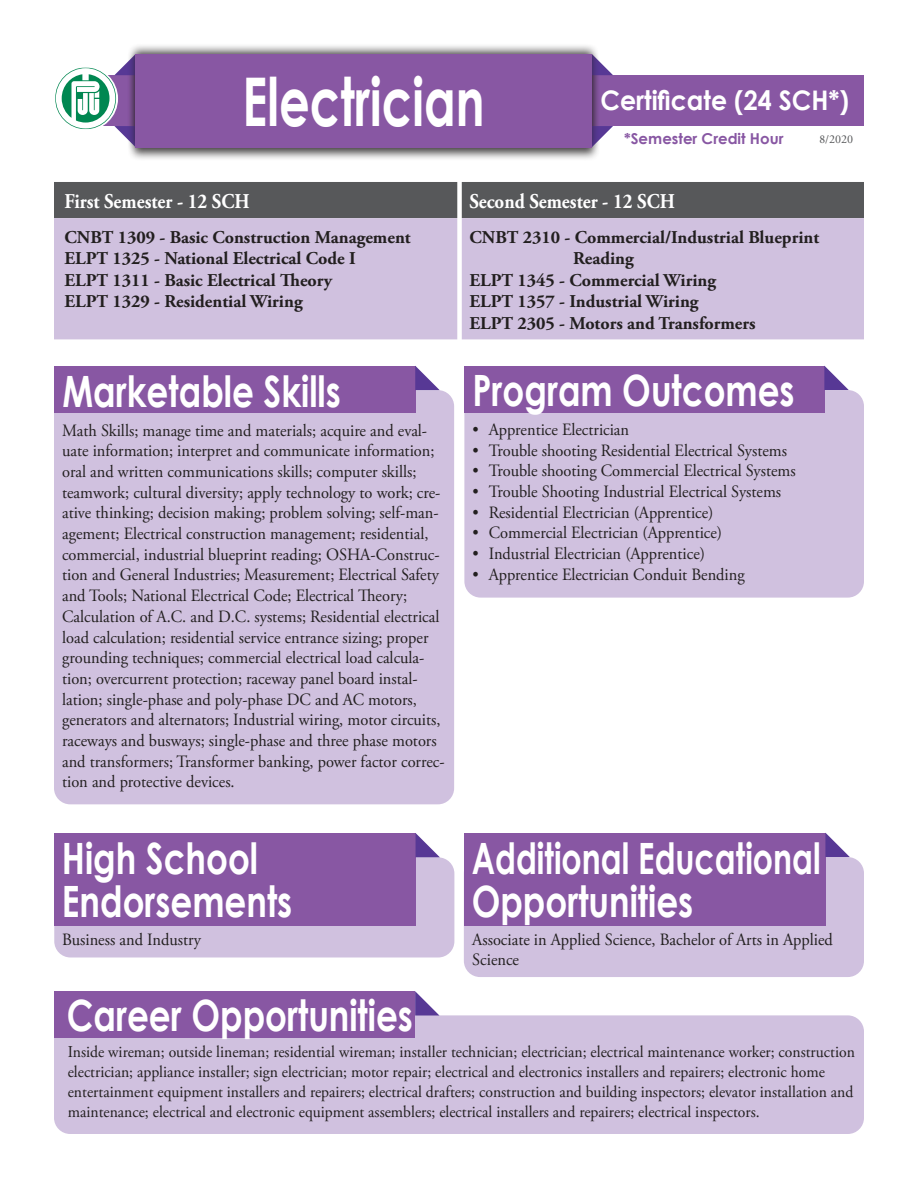
<style>
.page{position:relative;width:918px;height:1188px;background:#fff}
.page>*{position:absolute;margin:0;border:0;box-sizing:border-box;transform-origin:0 0}
.t1{font:700 67.2px "Century Gothic";color:#fff;scale:.71 1}
.t2{font:700 43.2px/43.2px "Century Gothic";color:#fff;scale:.79 1}
.t3{font:700 43.2px/43.2px "Century Gothic";color:#fff;scale:.73 1}
.t4{font:700 27px "Century Gothic";color:#fff;scale:.93 1}
.t5{font:700 21px "Adobe Garamond Pro";color:#fff;scale:.9 1}
.t6{font:700 18px/21.6px "Adobe Garamond Pro";color:#221f1f}
.t7{font:17.25px/20.7px "Adobe Garamond Pro";color:#221f1f;scale:.95 1}
.t8{font:16.5px/19.8px "Adobe Garamond Pro";color:#221f1f;scale:.95 1}
.t9{font:700 15px "Century Gothic";color:#8857a3}
.t10{font:12px "Adobe Garamond Pro";color:#57585a}
.s1{font-family:"Minion Pro"}
</style>
<div class="page">
<div style="left:54px;top:390px;width:400px;height:414px;background:#d0c1df;border-radius:16px"></div>
<div style="left:88px;top:75px;width:775px;height:51px;background:#8857a3"></div>
<div style="left:54px;top:182px;width:810px;height:36px;background:#57585a"></div>
<div style="left:54px;top:218px;width:810px;height:121px;background:#d0c1df"></div>
<div style="left:54px;top:366px;width:361px;height:46px;background:#8857a3"></div>
<div style="left:127px;top:51px;width:473px;height:110px;background:#221f1f;opacity:.75"></div>
<svg style="left:600px;top:62px;width:13px;height:13px"></svg>
<svg style="left:600px;top:126px;width:13px;height:13px"></svg>
<div style="left:127px;top:44px;width:473px;height:109px;background:#221f1f;opacity:.75"></div>
<div style="left:135px;top:54px;width:457px;height:93px;background:#8857a3"></div>
<div style="left:464px;top:390px;width:400px;height:208px;background:#d0c1df;border-radius:16px"></div>
<div style="left:54px;top:1015px;width:810px;height:119px;background:#d0c1df;border-radius:16px"></div>
<div style="left:464px;top:366px;width:360px;height:46px;background:#8857a3"></div>
<svg style="left:824px;top:366px;width:25px;height:24px"></svg>
<svg style="left:415px;top:366px;width:25px;height:24px"></svg>
<div style="left:55px;top:991px;width:360px;height:47px;background:#8857a3"></div>
<svg style="left:415px;top:991px;width:24px;height:25px"></svg>
<div style="left:54px;top:857px;width:400px;height:100px;background:#d0c1df;border-radius:16px"></div>
<div style="left:54px;top:833px;width:362px;height:93px;background:#8857a3"></div>
<svg style="left:416px;top:833px;width:24px;height:24px"></svg>
<div style="left:464px;top:857px;width:400px;height:120px;background:#d0c1df;border-radius:16px"></div>
<div style="left:464px;top:833px;width:361px;height:93px;background:#8857a3"></div>
<svg style="left:825px;top:833px;width:25px;height:24px"></svg>
<div style="left:457px;top:180px;width:5px;height:163px;background:#fff"></div>
<svg style="left:55px;top:54px;width:80px;height:93px"></svg>
<h1 class="t1" style="left:243px;top:76px;width:342px">Electrician</h1>
<h3 class="t4" style="left:601px;top:80px;width:269px">Certificate (24 SCH*)</h3>
<p class="t9" style="left:624px;top:133px;width:161px">*Semester Credit Hour</p>
<p class="t10" style="left:819px;top:135px;width:35px"><span class="s1">8/</span>2020</p>
<p class="t5" style="left:64px;top:193px;width:207px">First Semester - 12 SCH</p>
<p class="t5" style="left:470px;top:193px;width:230px">Second Semester - 12 SCH</p>
<p class="t6" style="left:64px;top:228px;width:348px">CNBT 1309 - Basic Construction Management ELPT 1325 - National Electrical Code I<br>ELPT 1311 - Basic Electrical Theory<br>ELPT 1329 - Residential Wiring</p>
<p class="t6" style="left:470px;top:228px;width:351px">CNBT 2310 - Commercial/Industrial Blueprint</p>
<p class="t6" style="left:573px;top:249px;width:62px">Reading</p>
<p class="t6" style="left:470px;top:271px;width:248px">ELPT 1345 - Commercial Wiring</p>
<p class="t6" style="left:470px;top:292px;width:231px">ELPT 1357 - Industrial Wiring</p>
<p class="t6" style="left:470px;top:314px;width:288px">ELPT 2305 - Motors and Transformers</p>
<h2 class="t2" style="left:63px;top:374px;width:354px">Marketable Skills</h2>
<h2 class="t2" style="left:472px;top:372px;width:409px">Program Outcomes</h2>
<p class="t7" style="left:62px;top:421px;width:404px">Math Skills; manage time and materials; acquire and eval&shy;uate information; interpret and communicate information; oral and written communications skills; computer skills; teamwork; cultural diversity; apply technology to work; cre&shy;ative thinking; decision making; problem solving; self-man&shy;agement; Electrical construction management; residential, commercial, industrial blueprint reading; OSHA-Construc&shy;tion and General Industries; Measurement; Electrical Safety and Tools; National Electrical Code; Electrical Theory; Calculation of A.C. and D.C. systems; Residential electrical load calculation; residential service entrance sizing; proper grounding techniques; commercial electrical load calcula&shy;tion; overcurrent protection; raceway panel board instal&shy;lation; single-phase and poly-phase DC and AC motors, generators and alternators; Industrial wiring, motor circuits, raceways and busways; single-phase and three phase motors and transformers; Transformer banking, power factor correc&shy;tion and protective devices.</p>
<p class="t7" style="left:472px;top:421px;width:166px">• Apprentice Electrician</p>
<p class="t7" style="left:472px;top:441px;width:333px">• Trouble shooting Residential Electrical Systems</p>
<p class="t7" style="left:472px;top:462px;width:342px">• Trouble shooting Commercial Electrical Systems</p>
<p class="t7" style="left:472px;top:483px;width:326px">• Trouble Shooting Industrial Electrical Systems</p>
<p class="t7" style="left:472px;top:504px;width:255px">• Residential Electrician (Apprentice)</p>
<p class="t7" style="left:472px;top:524px;width:264px">• Commercial Electrician (Apprentice)</p>
<p class="t7" style="left:472px;top:545px;width:246px">• Industrial Electrician (Apprentice)</p>
<p class="t7" style="left:472px;top:566px;width:288px">• Apprentice Electrician Conduit Bending</p>
<h2 class="t2" style="left:62px;top:841px;width:293px">High School<br>Endorsements</h2>
<p class="t7" style="left:62px;top:930px;width:148px">Business and Industry</p>
<h2 class="t3" style="left:472px;top:841px;width:480px">Additional Educational<br>Opportunities</h2>
<p class="t7" style="left:472px;top:930px;width:381px">Associate in Applied Science, Bachelor of Arts in Applied<br>Science</p>
<h2 class="t2" style="left:67px;top:998px;width:440px">Career Opportunities</h2>
<p class="t8" style="left:68px;top:1044px;width:830px">Inside wireman; outside lineman; residential wireman; installer technician; electrician; electrical maintenance worker; construction electrician; appliance installer; sign electrician; motor repair; electrical and electronics installers and repairers; electronic home entertainment equipment installers and repairers; electrical drafters; construction and building inspectors; elevator installation and maintenance; electrical and electronic equipment assemblers; electrical installers and repairers; electrical inspectors.</p>
</div>
